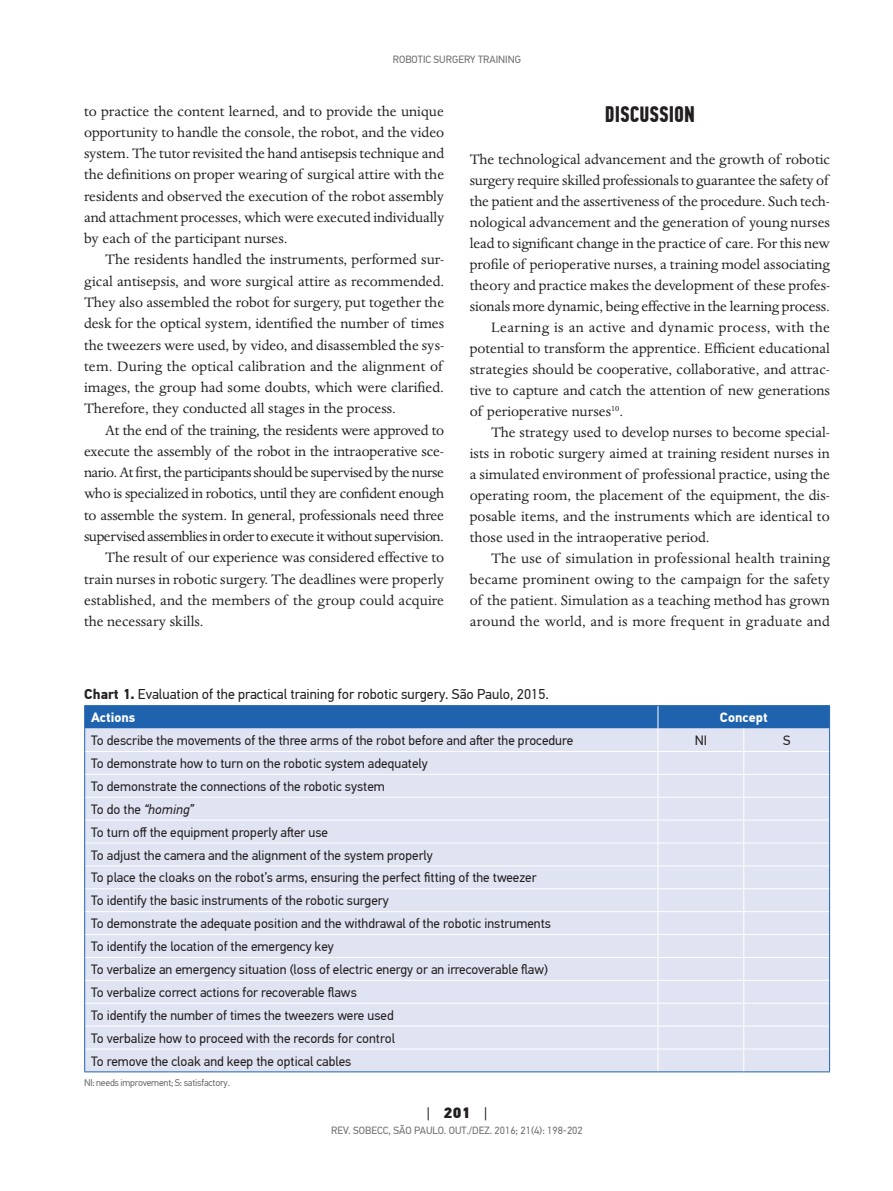
<style>
.page{position:relative;width:893px;height:1191px;background:#fff}
.page>*{position:absolute;margin:0;border:0;box-sizing:border-box;transform-origin:0 0}
.t1{font:700 22.5px "PF Din Text Comp Pro";color:#231f20}
.t2{font:15.75px/21.3px "Dante MT Std";color:#231f20;text-align:justify}
.t3{font:15.75px "Dante MT Std";letter-spacing:-.025em;color:#231f20}
.t4{font:15.75px "Dante MT Std";letter-spacing:-.03em;color:#231f20}
.t5{font:15.75px "Dante MT Std";letter-spacing:.025em;color:#231f20}
.t6{font:900 15px "PF Din Text Pro";color:#231f20}
.t7{font:14.25px "PF Din Text Pro";color:#231f20}
.t8{font:13.5px/23px "PF Din Text Pro";color:#231f20}
.t9{font:700 13.5px "PF Din Text Pro";color:#fff}
.t10{font:10.5px "PF Din Text Pro";color:#6c6d70}
.t11{font:9.75px "PF Din Text Pro";letter-spacing:-.02em;color:#6c6d70}
.s1{font-weight:700}
.s2{font-style:italic}
.s3{font-weight:400}
</style>
<div class="page">
<svg style="left:84px;top:705px;width:746px;height:366px;background:#d4dcee"></svg>
<hr style="left:84px;top:1071px;width:574px;height:1px;background:#1f63ae">
<hr style="left:658px;top:1071px;width:86px;height:1px;background:#1f63ae">
<hr style="left:744px;top:1071px;width:86px;height:1px;background:#1f63ae">
<p class="t10" style="left:393px;top:53px;width:130px">Robotic Surgery training</p>
<p class="t2" style="left:84px;top:100px;width:362px">to practice the content learned, and to provide the unique opportunity to handle the console, the robot, and the video system. The tutor revisited the hand antisepsis technique and the definitions on proper wearing of surgical attire with the residents and observed the execution of the robot assembly and attachment processes, which were executed individually by each of the participant nurses.</p>
<p class="t2" style="left:84px;top:249px;width:362px;text-indent:21px">The residents handled the instruments, performed sur‑ gical antisepsis, and wore surgical attire as recommended.<br>They also assembled the robot for surgery, put together the desk for the optical system, identified the number of times the tweezers were used, by video, and disassembled the sys‑ tem. During the optical calibration and the alignment of images, the group had some doubts, which were clarified.<br>Therefore, they conducted all stages in the process.</p>
<p class="t2" style="left:105px;top:419px;width:340px">At the end of the training, the residents were approved to</p>
<p class="t2" style="left:84px;top:440px;width:361px">execute the assembly of the robot in the intraoperative sce‑</p>
<p class="t3" style="left:84px;top:463px;width:362px">nario. At first, the participants should be supervised by the nurse</p>
<p class="t2" style="left:84px;top:483px;width:362px">who is specialized in robotics, until they are confident enough</p>
<p class="t2" style="left:84px;top:504px;width:362px">to assemble the system. In general, professionals need three</p>
<p class="t4" style="left:84px;top:527px;width:361px">supervised assemblies in order to execute it without supervision.</p>
<p class="t2" style="left:105px;top:547px;width:340px">The result of our experience was considered effective to</p>
<p class="t2" style="left:84px;top:568px;width:362px">train nurses in robotic surgery. The deadlines were properly</p>
<p class="t2" style="left:84px;top:589px;width:362px">established, and the members of the group could acquire</p>
<p class="t2" style="left:84px;top:611px;width:121px">the necessary skills.</p>
<h1 class="t1" style="left:605px;top:101px;width:92px">DISCUSSION</h1>
<p class="t2" style="left:470px;top:149px;width:362px">The technological advancement and the growth of robotic</p>
<p class="t2" style="left:470px;top:170px;width:360px">surgery require skilled professionals to guarantee the safety of</p>
<p class="t2" style="left:470px;top:191px;width:362px">the patient and the assertiveness of the procedure. Such tech‑</p>
<p class="t2" style="left:470px;top:212px;width:362px">nological advancement and the generation of young nurses</p>
<p class="t2" style="left:470px;top:233px;width:362px">lead to significant change in the practice of care. For this new</p>
<p class="t2" style="left:470px;top:254px;width:362px">profile of perioperative nurses, a training model associating</p>
<p class="t2" style="left:470px;top:275px;width:362px">theory and practice makes the development of these profes‑</p>
<p class="t2" style="left:470px;top:296px;width:362px">sionals more dynamic, being effective in the learning process.</p>
<p class="t5" style="left:491px;top:318px;width:341px">Learning is an active and dynamic process, with the</p>
<p class="t2" style="left:470px;top:338px;width:362px">potential to transform the apprentice. Efficient educational</p>
<p class="t2" style="left:470px;top:359px;width:362px">strategies should be cooperative, collaborative, and attrac‑</p>
<p class="t2" style="left:470px;top:380px;width:362px">tive to capture and catch the attention of new generations</p>
<p class="t2" style="left:470px;top:401px;width:155px">of perioperative nurses<sup>10</sup>.</p>
<p class="t2" style="left:491px;top:422px;width:340px">The strategy used to develop nurses to become special‑</p>
<p class="t2" style="left:470px;top:443px;width:362px">ists in robotic surgery aimed at training resident nurses in</p>
<p class="t2" style="left:470px;top:464px;width:362px">a simulated environment of professional practice, using the</p>
<p class="t2" style="left:470px;top:485px;width:362px">operating room, the placement of the equipment, the dis‑</p>
<p class="t2" style="left:470px;top:506px;width:362px">posable items, and the instruments which are identical to</p>
<p class="t2" style="left:470px;top:527px;width:241px">those used in the intraoperative period.</p>
<p class="t2" style="left:491px;top:548px;width:340px">The use of simulation in professional health training</p>
<p class="t2" style="left:470px;top:569px;width:362px">became prominent owing to the campaign for the safety</p>
<p class="t2" style="left:470px;top:590px;width:362px">of the patient. Simulation as a teaching method has grown</p>
<p class="t2" style="left:470px;top:611px;width:362px">around the world, and is more frequent in graduate and</p>
<p class="t7" style="left:84px;top:685px;width:466px"><span class="s1">Chart 1.</span> Evaluation of the practical training for robotic surgery. São Paulo, 2015.</p>
<p class="t9" style="left:91px;top:709px;width:46px">Actions</p>
<p class="t9" style="left:720px;top:709px;width:49px">Concept</p>
<p class="t8" style="left:91px;top:729px;width:484px">To describe the movements of the three arms of the robot before and after the procedure</p>
<p class="t8" style="left:695px;top:729px;width:7px">NI</p>
<p class="t8" style="left:783px;top:729px;width:8px">S</p>
<p class="t8" style="left:91px;top:752px;width:461px">To demonstrate how to turn on the robotic system adequately<br>To demonstrate the connections of the robotic system<br>To do the <span class="s2">“homing”<br></span>To turn off the equipment properly after use<br>To adjust the camera and the alignment of the system properly<br>To place the cloaks on the robot’s arms, ensuring the perfect fitting of the tweezer To identify the basic instruments of the robotic surgery<br>To demonstrate the adequate position and the withdrawal of the robotic instruments To identify the location of the emergency key<br>To verbalize an emergency situation (loss of electric energy or an irrecoverable flaw)<br>To verbalize correct actions for recoverable flaws<br>To identify the number of times the tweezers were used<br>To verbalize how to proceed with the records for control<br>To remove the cloak and keep the optical cables</p>
<p class="t11" style="left:84px;top:1076px;width:148px">NI: needs improvement; S: satisfactory.</p>
<p class="t6" style="left:427px;top:1102px;width:62px"><span class="s3">|</span> 201 <span class="s3">|</span></p>
<p class="t10" style="left:331px;top:1124px;width:253px">Rev. SOBECC, São Paulo. OUT./DEZ. 2016; 21(4): 198-202</p>
</div>
